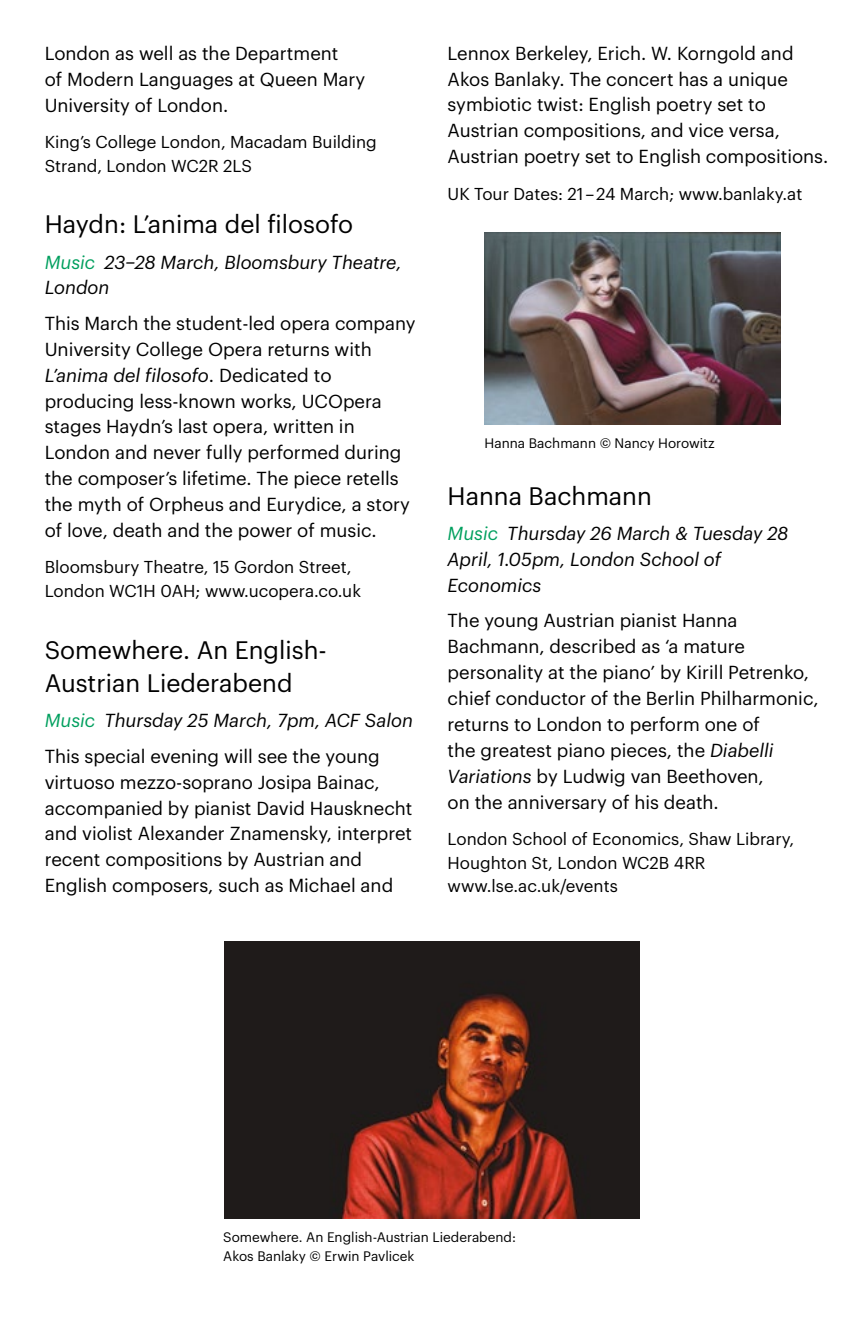
<style>
.page{position:relative;width:862px;height:1340px;background:#fff}
.page>*{position:absolute;margin:0;border:0;box-sizing:border-box;transform-origin:0 0}
.t1{font:24.75px/33.3px "Graphik";color:#000}
.t2{font:18.45px/25.9px "Graphik";color:#000}
.t3{font:italic 18.45px/25.9px "Graphik";color:#000}
.t4{font:16.88px/23.6px "Graphik";color:#000}
.t5{font:13.5px/19.1px "Graphik";color:#000}
.s1{color:#009f5e}
.s2{font-style:italic}
.s3{font-style:italic;color:#009f5e}
</style>
<div class="page">
<img style="left:224px;top:941px;width:415px;height:277px">
<img style="left:484px;top:232px;width:296px;height:192px">
<p class="t2" style="left:45px;top:39px;width:322px">London as well as the Department<br>of Modern Languages at Queen Mary<br>University of London.</p>
<p class="t4" style="left:45px;top:129px;width:333px">King’s College London, Macadam Building<br>Strand, London WC2R 2LS</p>
<h1 class="t1" style="left:45px;top:205px;width:310px">Haydn: L’anima del filosofo</h1>
<p class="t3" style="left:45px;top:247px;width:358px"><span class="s1">Music</span> 23–28 March, Bloomsbury Theatre,<br>London</p>
<p class="t2" style="left:45px;top:309px;width:372px">This March the student-led opera company University College Opera returns with <span class="s2">L’anima del filosofo</span>. Dedicated to producing less-known works, UCOpera stages Haydn’s last opera, written in London and never fully performed during the composer’s lifetime. The piece retells the myth of Orpheus and Eurydice, a story of love, death and the power of music.</p>
<p class="t4" style="left:45px;top:554px;width:318px">Bloomsbury Theatre, 15 Gordon Street,<br>London WC1H 0AH; www.ucopera.co.uk</p>
<h1 class="t1" style="left:45px;top:631px;width:283px">Somewhere. An English-<br>Austrian Liederabend</h1>
<p class="t2" style="left:45px;top:701px;width:369px;line-height:35.6px"><span class="s3">Music</span> <span class="s2">Thursday 25 March, 7pm, ACF Salon<br></span>This special evening will see the young</p>
<p class="t2" style="left:45px;top:767px;width:369px">virtuoso mezzo-soprano Josipa Bainac, accompanied by pianist David Hausknecht and violist Alexander Znamensky, interpret recent compositions by Austrian and English composers, such as Michael and</p>
<p class="t2" style="left:447px;top:39px;width:382px">Lennox Berkeley, Erich. W. Korngold and Akos Banlaky. The concert has a unique symbiotic twist: English poetry set to Austrian compositions, and vice versa, Austrian poetry set to English compositions.</p>
<p class="t4" style="left:447px;top:180px;width:356px">UK Tour Dates: 21 – 24 March; www.banlaky.at</p>
<p class="t5" style="left:484px;top:432px;width:231px">Hanna Bachmann © Nancy Horowitz</p>
<h1 class="t1" style="left:447px;top:477px;width:206px">Hanna Bachmann</h1>
<p class="t3" style="left:447px;top:519px;width:342px"><span class="s1">Music</span> Thursday 26 March &amp; Tuesday 28<br>April, 1.05pm, London School of<br>Economics</p>
<p class="t2" style="left:447px;top:606px;width:372px">The young Austrian pianist Hanna Bachmann, described as ‘a mature personality at the piano’ by Kirill Petrenko, chief conductor of the Berlin Philharmonic, returns to London to perform one of<br>the greatest piano pieces, the <span class="s2">Diabelli Variations</span> by Ludwig van Beethoven,<br>on the anniversary of his death.</p>
<p class="t4" style="left:447px;top:825px;width:348px">London School of Economics, Shaw Library,<br>Houghton St, London WC2B 4RR www.lse.ac.uk/events</p>
<p class="t5" style="left:223px;top:1226px;width:294px">Somewhere. An English-Austrian Liederabend:<br>Akos Banlaky © Erwin Pavlicek</p>
</div>
